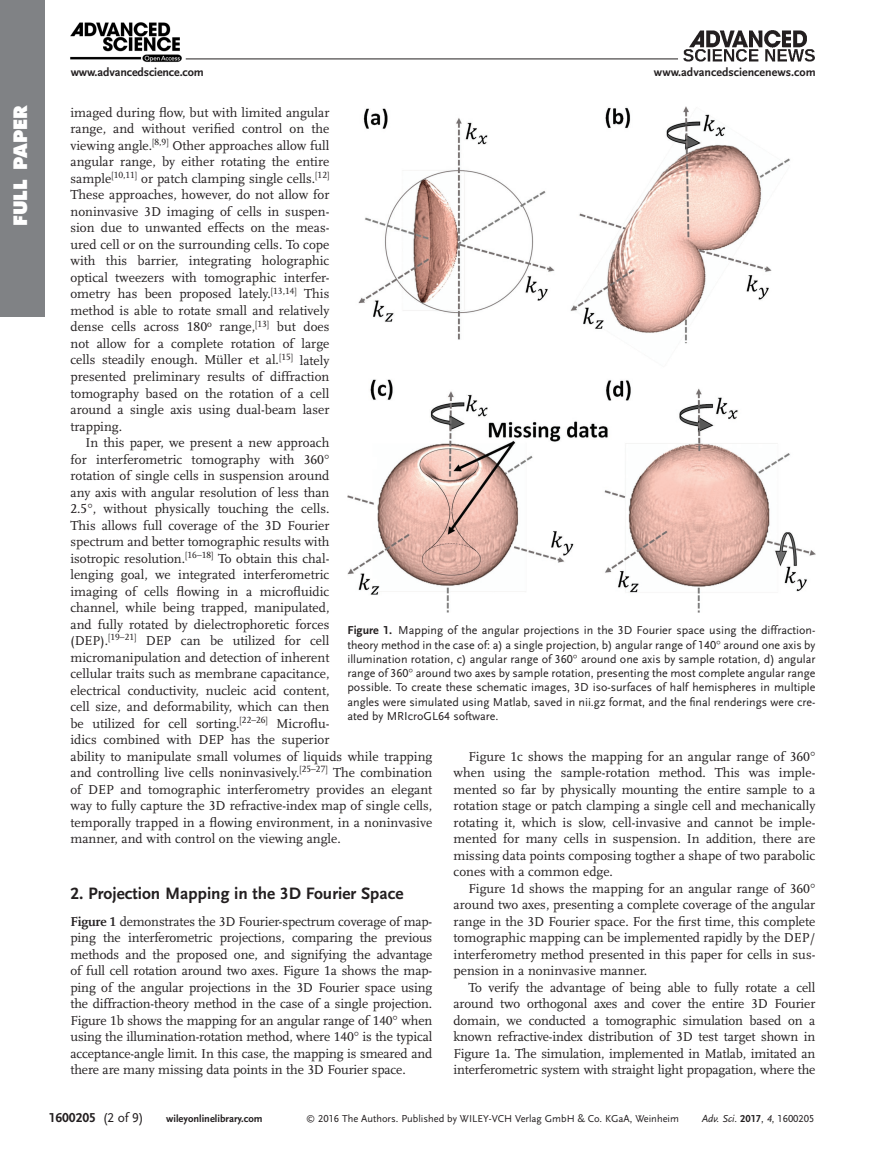
<style>
.page{position:relative;width:891px;height:1175px;background:#fff}
.page>*{position:absolute;margin:0;border:0;box-sizing:border-box;transform-origin:0 0}
.t1{font:800 18px "Futura";letter-spacing:.005em;color:#fff}
.t2{font:700 17.25px "Scala Sans LF";color:#231f20}
.t3{font:13.5px/16.5px "Scala LF";color:#231f20;text-align:justify}
.t4{font:700 13.5px "Scala Sans LF";color:#231f20}
.t5{font:12px/14.2px "Scala Sans LF";color:#231f20;text-align:justify}
.t6{font:700 12px "Scala Sans LF";color:#231f20}
.t7{font:10.5px "Scala Sans LF";color:#231f20}
.t8{font:700 10.5px "Scala Sans LF";color:#231f20}
.t9{font:italic 10.5px "Scala Sans LF";color:#231f20}
.s1{font-weight:700}
.s2{font-weight:700;font-style:normal}
.s3{font-style:normal}
.s4{font-weight:400}
.s5{font-size:9px}
</style>
<div class="page">
<div style="left:0;top:0;width:44px;height:317px;background:#808285"></div>
<img style="left:70px;top:22px;width:112px;height:40px">
<hr style="left:186px;top:59px;width:492px;height:1px;background:#231f20">
<img style="left:683px;top:30px;width:132px;height:31px">
<img style="left:347px;top:107px;width:468px;height:505px">
<h1 class="t1" style="left:9px;top:226px;width:123px;rotate:-90deg">Full paper</h1>
<p class="t6" style="left:71px;top:65px;width:135px">www.advancedscience.com</p>
<p class="t6" style="left:654px;top:65px;width:163px">www.advancedsciencenews.com</p>
<p class="t3" style="left:70px;top:104px;width:260px">imaged during flow, but with limited angular range, and without verified control on the viewing angle.<sup>[8,9]</sup> Other approaches allow full angular range, by either rotating the entire sample<sup>[10,11]</sup> or patch clamping single cells.<sup>[12] </sup>These approaches, however, do not allow for noninvasive 3D imaging of cells in suspen&shy;sion due to unwanted effects on the meas&shy;ured cell or on the surrounding cells. To cope with this barrier, integrating holographic optical tweezers with tomographic interfer&shy;ometry has been proposed lately.<sup>[13,14]</sup> This method is able to rotate small and relatively dense cells across 180<sup>o</sup> range,<sup>[13]</sup> but does not allow for a complete rotation of large cells steadily enough. Müller et al.<sup>[15]</sup> lately presented preliminary results of diffraction tomography based on the rotation of a cell around a single axis using dual-beam laser trapping.</p>
<p class="t3" style="left:70px;top:434px;width:363px;text-align:left;text-indent:15px">In this paper, we present a new approach<br>for interferometric tomography with 360<br>rotation of single cells in suspension around<br>any axis with angular resolution of less than<br>2.5 , without physically touching the cells.<br>This allows full coverage of the 3D Fourier<br>spectrum and better tomographic results with<br>isotropic resolution.<sup>[16–18]</sup> To obtain this chal-<br>lenging goal, we integrated interferometric<br>imaging of cells flowing in a microfluidic<br>channel, while being trapped, manipulated,<br>and fully rotated by dielectrophoretic forces<br>(DEP).<sup>[19–21]</sup> DEP can be utilized for cell micromanipulation and detection of inherent<br>cellular traits such as membrane capacitance,<br>electrical conductivity, nucleic acid content,<br>cell size, and deformability, which can then<br>be utilized for cell sorting.<sup>[22–26]</sup> Microflu-<br>idics combined with DEP has the superior<br>ability to manipulate small volumes of liquids while trapping and controlling live cells noninvasively.<sup>[25–27]</sup> The combination of DEP and tomographic interferometry provides an elegant way to fully capture the 3D refractive-index map of single cells, temporally trapped in a flowing environment, in a noninvasive manner, and with control on the viewing angle.</p>
<p class="t2" style="left:71px;top:883px;width:335px">2. Projection Mapping in the 3D Fourier Space</p>
<p class="t3" style="left:71px;top:913px;width:363px"><span class="s1">Figure 1</span> demonstrates the 3D Fourier-spectrum coverage of map&shy;ping the interferometric projections, comparing the previous methods and the proposed one, and signifying the advantage of full cell rotation around two axes. Figure 1a shows the map&shy;ping of the angular projections in the 3D Fourier space using the diffraction-theory method in the case of a single projection.<br>Figure 1b shows the mapping for an angular range of 140 when using the illumination-rotation method, where 140 is the typical acceptance-angle limit. In this case, the mapping is smeared and there are many missing data points in the 3D Fourier space.</p>
<p class="t5" style="left:347px;top:623px;width:470px"><span class="s1">Figure 1.</span> Mapping of the angular projections in the 3D Fourier space using the diffraction&shy;theory method in the case of: a) a single projection, b) angular range of 140 around one axis by illumination rotation, c) angular range of 360 around one axis by sample rotation, d) angular range of 360 around two axes by sample rotation, presenting the most complete angular range possible. To create these schematic images, 3D iso-surfaces of half hemispheres in multiple angles were simulated using Matlab, saved in nii.gz format, and the final renderings were cre&shy;ated by MRIcroGL64 software.</p>
<p class="t3" style="left:454px;top:748px;width:363px;text-align:left;text-indent:15px">Figure 1c shows the mapping for an angular range of 360 when using the sample-rotation method. This was imple&shy;mented so far by physically mounting the entire sample to a rotation stage or patch clamping a single cell and mechanically rotating it, which is slow, cell-invasive and cannot be imple&shy;mented for many cells in suspension. In addition, there are missing data points composing togther a shape of two parabolic cones with a common edge.</p>
<p class="t3" style="left:454px;top:880px;width:363px;text-align:left;text-indent:15px">Figure 1d shows the mapping for an angular range of 360 around two axes, presenting a complete coverage of the angular range in the 3D Fourier space. For the first time, this complete tomographic mapping can be implemented rapidly by the DEP/ interferometry method presented in this paper for cells in sus&shy;pension in a noninvasive manner.</p>
<p class="t3" style="left:454px;top:979px;width:363px;text-indent:15px">To verify the advantage of being able to fully rotate a cell around two orthogonal axes and cover the entire 3D Fourier domain, we conducted a tomographic simulation based on a known refractive-index distribution of 3D test target shown in Figure 1a. The simulation, implemented in Matlab, imitated an interferometric system with straight light propagation, where the</p>
<p class="t9" style="left:702px;top:1113px;width:114px">Adv. Sci. <span class="s2">2017</span><span class="s3">,</span> 4<span class="s3">, 1600205</span></p>
<p class="t4" style="left:49px;top:1110px;width:97px">1600205 <span class="s4">(2 of 9)</span></p>
<p class="t8" style="left:166px;top:1113px;width:98px">wileyonlinelibrary.com</p>
<p class="t7" style="left:306px;top:1113px;width:374px"><span class="s5">©</span> 2016 The Authors. Published by WILEY-VCH Verlag GmbH &amp; Co. KGaA, Weinheim</p>
</div>
